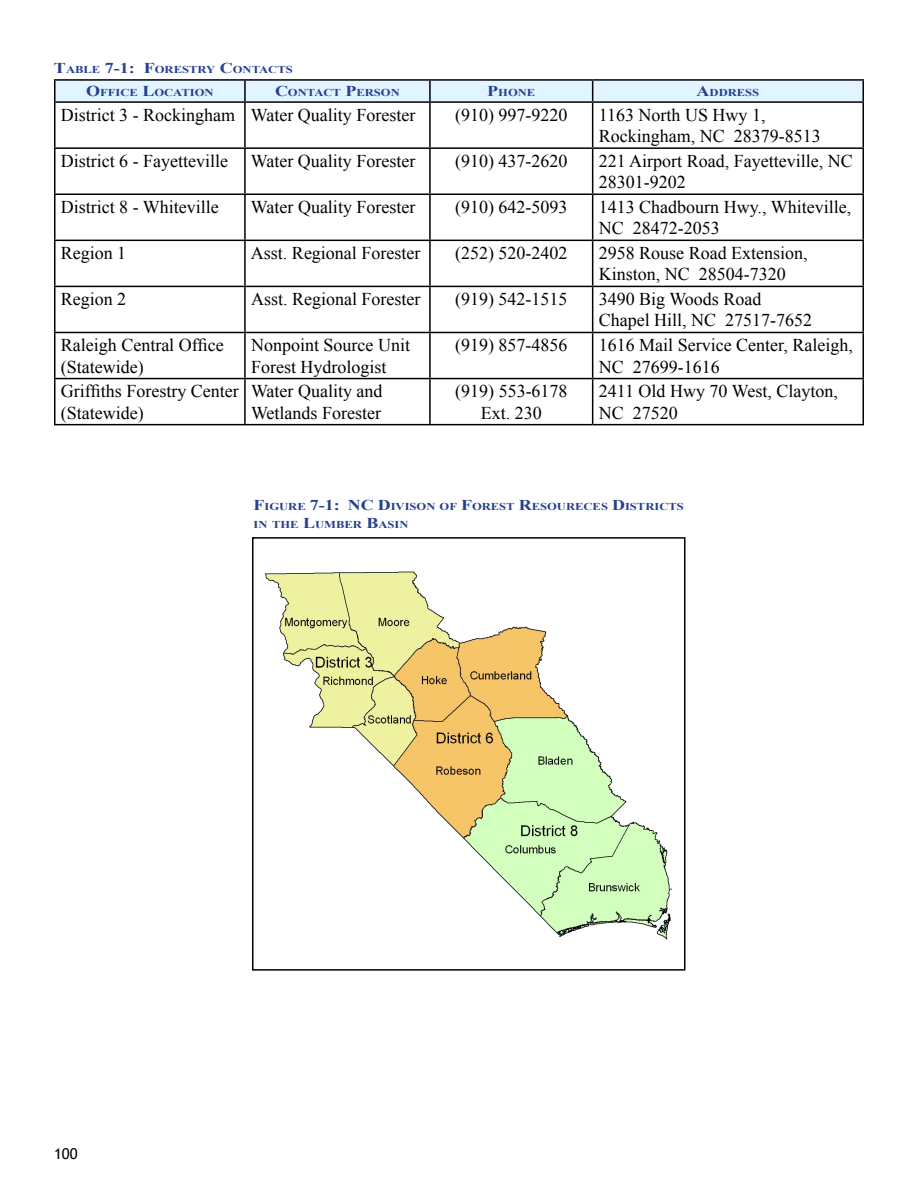
<style>
.page{position:relative;width:918px;height:1188px;background:#fff}
.page>*{position:absolute;margin:0;border:0;box-sizing:border-box;transform-origin:0 0}
.t1{font:18px/21.6px "Times New Roman";color:#000}
.t2{font:15px "Trebuchet MS";color:#000}
.t3{font:700 10.5px/18px "Times New Roman";color:#25408f;scale:1.2 1}
.s1{font-size:15px}
</style>
<div class="page">
<hr style="left:54px;top:79px;width:191px;height:2px;background:#000">
<hr style="left:245px;top:79px;width:185px;height:2px;background:#000">
<hr style="left:430px;top:79px;width:163px;height:2px;background:#000">
<hr style="left:593px;top:79px;width:271px;height:2px;background:#000">
<div style="left:54px;top:80px;width:809px;height:21px;background:#e1f4ff"></div>
<hr style="left:862px;top:81px;width:2px;height:20px;background:#000">
<hr style="left:54px;top:101px;width:191px;height:2px;background:#000">
<hr style="left:54px;top:103px;width:1px;height:44px;background:#000">
<hr style="left:245px;top:101px;width:185px;height:2px;background:#000">
<hr style="left:244px;top:103px;width:2px;height:44px;background:#000">
<hr style="left:430px;top:101px;width:163px;height:2px;background:#000">
<hr style="left:429px;top:103px;width:2px;height:44px;background:#000">
<hr style="left:593px;top:101px;width:271px;height:2px;background:#000">
<hr style="left:592px;top:103px;width:1px;height:44px;background:#000">
<hr style="left:862px;top:103px;width:2px;height:44px;background:#000">
<hr style="left:54px;top:147px;width:191px;height:2px;background:#000">
<hr style="left:54px;top:149px;width:1px;height:45px;background:#000">
<hr style="left:245px;top:147px;width:185px;height:2px;background:#000">
<hr style="left:244px;top:149px;width:2px;height:45px;background:#000">
<hr style="left:430px;top:147px;width:163px;height:2px;background:#000">
<hr style="left:429px;top:149px;width:2px;height:45px;background:#000">
<hr style="left:593px;top:147px;width:271px;height:2px;background:#000">
<hr style="left:592px;top:149px;width:1px;height:45px;background:#000">
<hr style="left:862px;top:149px;width:2px;height:45px;background:#000">
<hr style="left:54px;top:194px;width:191px;height:1px;background:#000">
<hr style="left:54px;top:195px;width:1px;height:45px;background:#000">
<hr style="left:245px;top:194px;width:185px;height:1px;background:#000">
<hr style="left:244px;top:195px;width:2px;height:45px;background:#000">
<hr style="left:430px;top:194px;width:163px;height:1px;background:#000">
<hr style="left:429px;top:195px;width:2px;height:45px;background:#000">
<hr style="left:593px;top:194px;width:271px;height:1px;background:#000">
<hr style="left:592px;top:195px;width:1px;height:45px;background:#000">
<hr style="left:862px;top:195px;width:2px;height:45px;background:#000">
<hr style="left:54px;top:240px;width:191px;height:1px;background:#000">
<hr style="left:54px;top:241px;width:1px;height:45px;background:#000">
<hr style="left:245px;top:240px;width:185px;height:1px;background:#000">
<hr style="left:244px;top:241px;width:2px;height:45px;background:#000">
<hr style="left:430px;top:240px;width:163px;height:1px;background:#000">
<hr style="left:429px;top:241px;width:2px;height:45px;background:#000">
<hr style="left:593px;top:240px;width:271px;height:1px;background:#000">
<hr style="left:592px;top:241px;width:1px;height:45px;background:#000">
<hr style="left:862px;top:241px;width:2px;height:45px;background:#000">
<hr style="left:54px;top:286px;width:191px;height:1px;background:#000">
<hr style="left:54px;top:287px;width:1px;height:45px;background:#000">
<hr style="left:245px;top:286px;width:185px;height:1px;background:#000">
<hr style="left:244px;top:287px;width:2px;height:45px;background:#000">
<hr style="left:430px;top:286px;width:163px;height:1px;background:#000">
<hr style="left:429px;top:287px;width:2px;height:45px;background:#000">
<hr style="left:593px;top:286px;width:271px;height:1px;background:#000">
<hr style="left:592px;top:287px;width:1px;height:45px;background:#000">
<hr style="left:862px;top:287px;width:2px;height:45px;background:#000">
<hr style="left:54px;top:332px;width:191px;height:1px;background:#000">
<hr style="left:54px;top:333px;width:1px;height:45px;background:#000">
<hr style="left:245px;top:332px;width:185px;height:1px;background:#000">
<hr style="left:244px;top:333px;width:2px;height:45px;background:#000">
<hr style="left:430px;top:332px;width:163px;height:1px;background:#000">
<hr style="left:429px;top:333px;width:2px;height:45px;background:#000">
<hr style="left:593px;top:332px;width:271px;height:1px;background:#000">
<hr style="left:592px;top:333px;width:1px;height:45px;background:#000">
<hr style="left:862px;top:333px;width:2px;height:45px;background:#000">
<hr style="left:54px;top:378px;width:191px;height:1px;background:#000">
<hr style="left:54px;top:379px;width:1px;height:45px;background:#000">
<hr style="left:245px;top:378px;width:185px;height:1px;background:#000">
<hr style="left:244px;top:379px;width:2px;height:45px;background:#000">
<hr style="left:430px;top:378px;width:163px;height:1px;background:#000">
<hr style="left:429px;top:379px;width:2px;height:45px;background:#000">
<hr style="left:593px;top:378px;width:271px;height:1px;background:#000">
<hr style="left:592px;top:379px;width:1px;height:45px;background:#000">
<hr style="left:862px;top:379px;width:2px;height:45px;background:#000">
<hr style="left:54px;top:424px;width:191px;height:1px;background:#000">
<hr style="left:245px;top:424px;width:185px;height:1px;background:#000">
<hr style="left:430px;top:424px;width:163px;height:1px;background:#000">
<hr style="left:593px;top:424px;width:271px;height:1px;background:#000">
<img style="left:265px;top:571px;width:407px;height:369px">
<div style="left:252px;top:537px;width:434px;height:434px;border:2px solid #000"></div>
<p class="t3" style="left:54px;top:60px;width:200px"><span class="s1">T</span>ABLE <span class="s1">7-1: F</span>ORESTRY <span class="s1">C</span>ONTACTS</p>
<p class="t3" style="left:86px;top:83px;width:108px"><span class="s1">O</span>FFICE <span class="s1">L</span>OCATION</p>
<p class="t3" style="left:275px;top:83px;width:106px"><span class="s1">C</span>ONTACT <span class="s1">P</span>ERSON</p>
<p class="t3" style="left:487px;top:83px;width:42px"><span class="s1">P</span>HONE</p>
<p class="t3" style="left:697px;top:83px;width:54px"><span class="s1">A</span>DDRESS</p>
<p class="t1" style="left:61px;top:103px;width:356px">District 3 - Rockingham Water Quality Forester</p>
<p class="t1" style="left:455px;top:103px;width:114px">(910) 997-9220</p>
<p class="t1" style="left:599px;top:103px;width:223px">1163 North US Hwy 1,<br>Rockingham, NC 28379-8513</p>
<p class="t1" style="left:61px;top:150px;width:169px">District 6 - Fayetteville</p>
<p class="t1" style="left:251px;top:150px;width:166px">Water Quality Forester</p>
<p class="t1" style="left:455px;top:150px;width:114px">(910) 437-2620</p>
<p class="t1" style="left:599px;top:150px;width:255px">221 Airport Road, Fayetteville, NC<br>28301-9202</p>
<p class="t1" style="left:61px;top:196px;width:160px">District 8 - Whiteville</p>
<p class="t1" style="left:251px;top:196px;width:166px">Water Quality Forester</p>
<p class="t1" style="left:455px;top:196px;width:114px">(910) 642-5093</p>
<p class="t1" style="left:599px;top:196px;width:254px">1413 Chadbourn Hwy., Whiteville,<br>NC 28472-2053</p>
<p class="t1" style="left:61px;top:242px;width:67px">Region 1</p>
<p class="t1" style="left:251px;top:242px;width:171px">Asst. Regional Forester</p>
<p class="t1" style="left:455px;top:242px;width:114px">(252) 520-2402</p>
<p class="t1" style="left:599px;top:242px;width:210px">2958 Rouse Road Extension,<br>Kinston, NC 28504-7320</p>
<p class="t1" style="left:61px;top:288px;width:67px">Region 2</p>
<p class="t1" style="left:251px;top:288px;width:171px">Asst. Regional Forester</p>
<p class="t1" style="left:455px;top:288px;width:114px">(919) 542-1515</p>
<p class="t1" style="left:599px;top:288px;width:215px">3490 Big Woods Road<br>Chapel Hill, NC 27517-7652</p>
<p class="t1" style="left:61px;top:334px;width:164px">Raleigh Central Office (Statewide)</p>
<p class="t1" style="left:251px;top:334px;width:160px">Nonpoint Source Unit<br>Forest Hydrologist</p>
<p class="t1" style="left:455px;top:334px;width:114px">(919) 857-4856</p>
<p class="t1" style="left:599px;top:334px;width:256px">1616 Mail Service Center, Raleigh,<br>NC 27699-1616</p>
<p class="t1" style="left:61px;top:380px;width:179px">Griffiths Forestry Center (Statewide)</p>
<p class="t1" style="left:251px;top:380px;width:133px">Water Quality and<br>Wetlands Forester</p>
<p class="t1" style="left:455px;top:380px;width:114px;text-align:center">(919) 553-6178<br>Ext. 230</p>
<p class="t1" style="left:599px;top:380px;width:241px">2411 Old Hwy 70 West, Clayton,<br>NC 27520</p>
<p class="t3" style="left:254px;top:497px;width:360px"><span class="s1">F</span>IGURE <span class="s1">7-1: NC D</span>IVISON OF <span class="s1">F</span>OREST <span class="s1">R</span>ESOURECES <span class="s1">D</span>ISTRICTS<br>IN THE <span class="s1">L</span>UMBER <span class="s1">B</span>ASIN</p>
<p class="t2" style="left:54px;top:1144px;width:25px">100</p>
</div>
